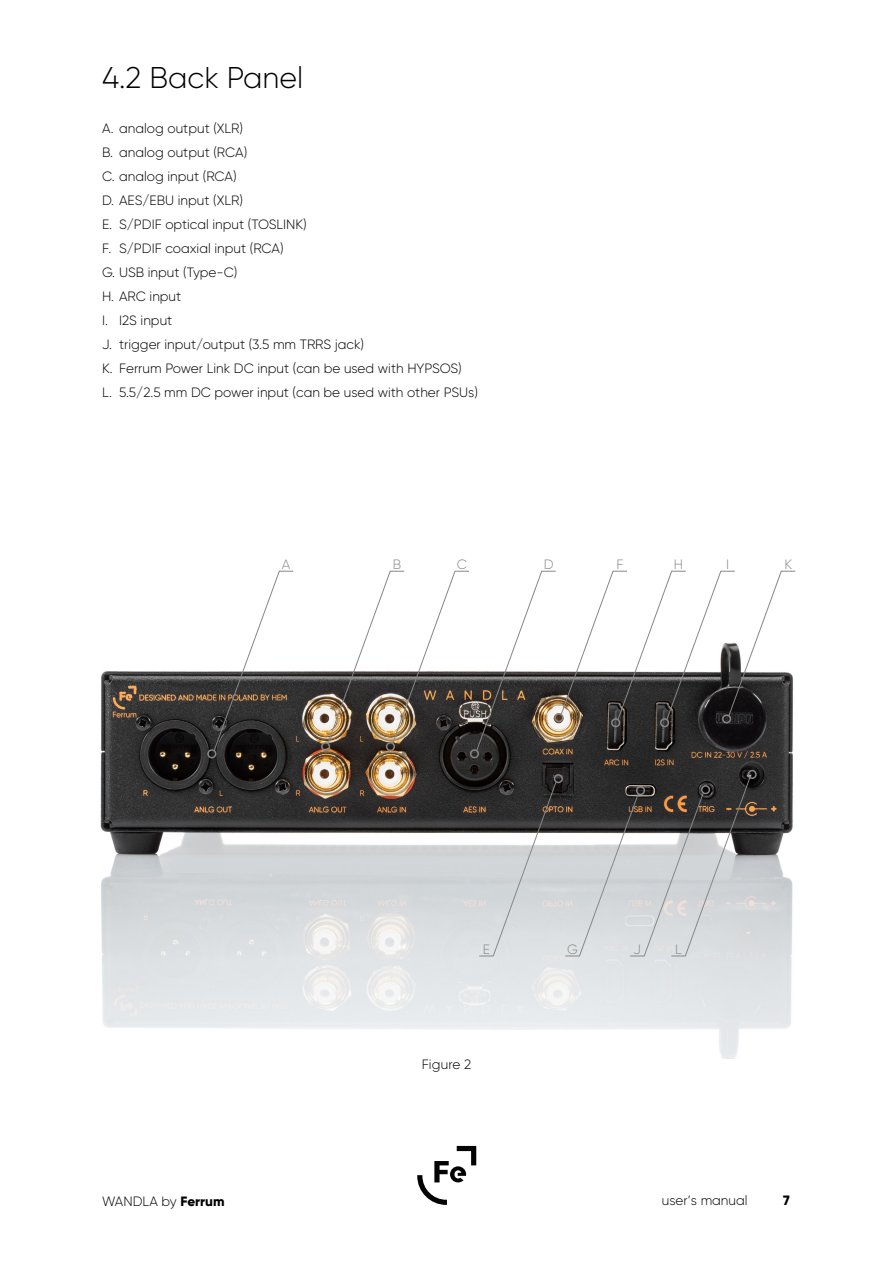
<style>
.page{position:relative;width:893px;height:1263px;background:#fff}
.page>*{position:absolute;margin:0;border:0;box-sizing:border-box;transform-origin:0 0}
.PODROZDZIAL_ST{font:300 30px "Gilroy";color:#000}
.WYPUNKTOWANIE{font:300 13.5px "Gilroy";color:#000}
.TXT_normal{font:300 13.5px "Gilroy";color:#878787}
.t1{font:300 13.5px "Gilroy";color:#040304}
.TXT_akapit2{font:300 13.5px "Gilroy";letter-spacing:.005em;color:#000}
.t2{font:800 13.5px "Gilroy";color:#000}
.s1{font-weight:800}
</style>
<div class="page">
<img style="left:100px;top:671px;width:693px;height:388px">
<div style="left:560px;top:937px;width:24px;height:24px;background:#e0e3e5"></div>
<div style="left:627px;top:938px;width:20px;height:23px;background:#dee2e5"></div>
<div style="left:668px;top:938px;width:19px;height:23px;background:#dde1e4"></div>
<div style="left:748px;top:770px;width:9px;height:9px;border:2px solid #878787;border-radius:50%"></div>
<svg style="left:565px;top:776px;width:186px;height:181px;background:#a1a2a3"></svg>
<div style="left:476px;top:937px;width:20px;height:24px;background:#e0e4e7"></div>
<div style="left:554px;top:774px;width:9px;height:9px;border:2px solid #878787;border-radius:50%"></div>
<svg style="left:478px;top:781px;width:79px;height:176px;background:#a6a8aa"></svg>
<div style="left:207px;top:749px;width:9px;height:9px;border:2px solid #878787;border-radius:50%"></div>
<svg style="left:213px;top:570px;width:81px;height:182px"></svg>
<div style="left:321px;top:742px;width:9px;height:9px;border:2px solid #878787;border-radius:50%"></div>
<div style="left:386px;top:742px;width:9px;height:9px;border:2px solid #878787;border-radius:50%"></div>
<svg style="left:327px;top:570px;width:143px;height:175px"></svg>
<div style="left:470px;top:749px;width:9px;height:9px;border:2px solid #878787;border-radius:50%"></div>
<svg style="left:476px;top:570px;width:320px;height:182px"></svg>
<svg style="left:417px;top:1146px;width:59px;height:59px"></svg>
<p class="PODROZDZIAL_ST" style="left:102px;top:59px;width:203px">4.2 Back Panel</p>
<p class="WYPUNKTOWANIE" style="left:102px;top:120px;width:143px">A. analog output (XLR)</p>
<p class="WYPUNKTOWANIE" style="left:102px;top:144px;width:147px">B. analog output (RCA)</p>
<p class="WYPUNKTOWANIE" style="left:102px;top:168px;width:136px">C. analog input (RCA)</p>
<p class="WYPUNKTOWANIE" style="left:102px;top:192px;width:142px">D. AES/EBU input (XLR)</p>
<p class="WYPUNKTOWANIE" style="left:102px;top:216px;width:206px">E. S/PDIF optical input (TOSLINK)</p>
<p class="WYPUNKTOWANIE" style="left:102px;top:240px;width:183px">F. S/PDIF coaxial input (RCA)</p>
<p class="WYPUNKTOWANIE" style="left:102px;top:264px;width:137px">G. USB input (Type-C)</p>
<p class="WYPUNKTOWANIE" style="left:102px;top:288px;width:81px">H. ARC input</p>
<p class="WYPUNKTOWANIE" style="left:102px;top:312px;width:72px">I. I2S input</p>
<p class="WYPUNKTOWANIE" style="left:102px;top:336px;width:264px">J. trigger input/output (3.5 mm TRRS jack)</p>
<p class="WYPUNKTOWANIE" style="left:102px;top:360px;width:361px">K. Ferrum Power Link DC input (can be used with HYPSOS)</p>
<p class="WYPUNKTOWANIE" style="left:102px;top:384px;width:377px">L. 5.5/2.5 mm DC power input (can be used with other PSUs)</p>
<p class="TXT_normal" style="left:282px;top:556px;width:10px">A</p>
<p class="TXT_normal" style="left:393px;top:556px;width:10px">B</p>
<p class="TXT_normal" style="left:457px;top:556px;width:12px">C</p>
<p class="TXT_normal" style="left:544px;top:556px;width:11px">D</p>
<p class="TXT_normal" style="left:616px;top:556px;width:8px">F</p>
<p class="TXT_normal" style="left:674px;top:556px;width:11px">H</p>
<p class="TXT_normal" style="left:726px;top:556px;width:5px">I</p>
<p class="TXT_normal" style="left:784px;top:556px;width:9px">K</p>
<p class="TXT_normal" style="left:483px;top:941px;width:9px">E</p>
<p class="TXT_normal" style="left:567px;top:941px;width:12px">G</p>
<p class="TXT_normal" style="left:633px;top:941px;width:9px">J</p>
<p class="TXT_normal" style="left:675px;top:941px;width:8px">L</p>
<p class="TXT_akapit2" style="left:422px;top:1056px;width:51px">Figure 2</p>
<p class="WYPUNKTOWANIE" style="left:102px;top:1193px;width:124px">WANDLA by <span class="s1">Ferrum</span></p>
<p class="t1" style="left:662px;top:1192px;width:87px">user’s manual</p>
<p class="t2" style="left:783px;top:1192px;width:8px">7</p>
</div>
